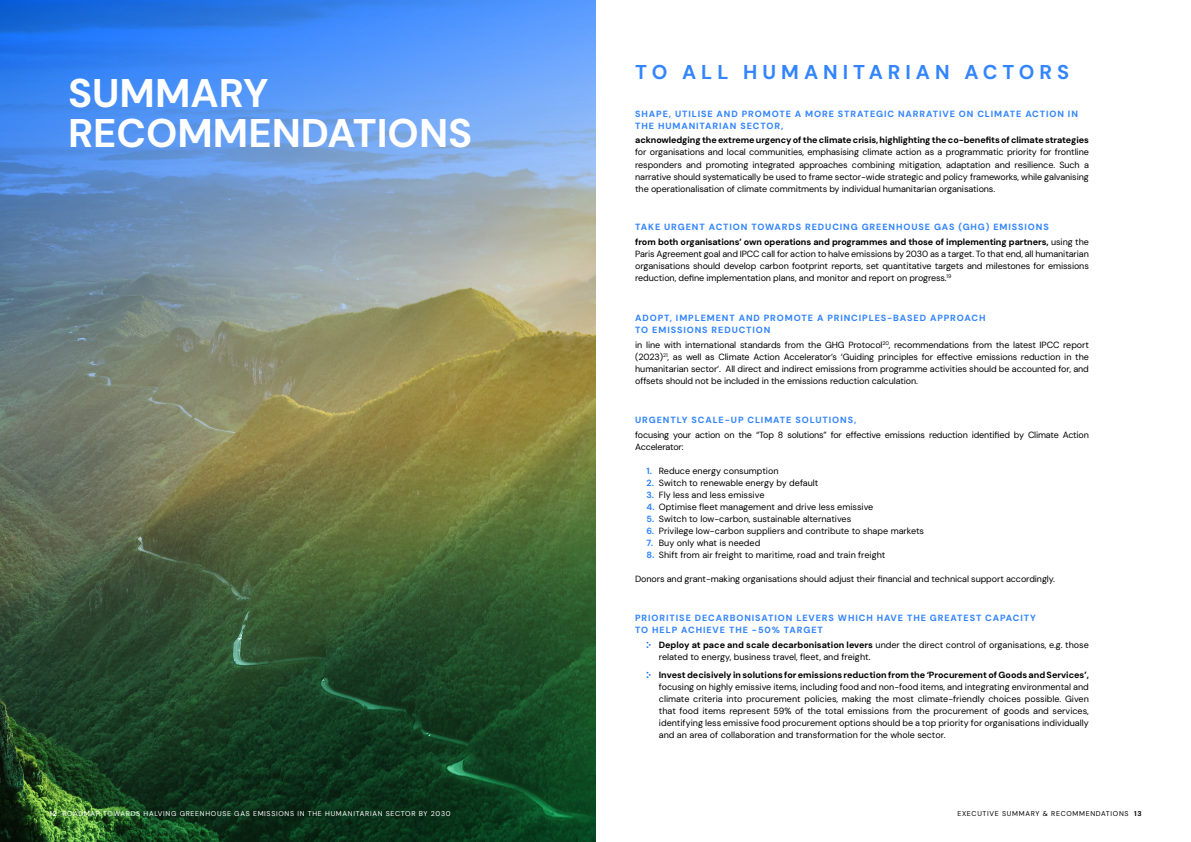
<style>
.page{position:relative;width:1191px;height:842px;background:#fff}
.page>*{position:absolute;margin:0;border:0;box-sizing:border-box;transform-origin:0 0}
.t1{font:700 40px/40px "DM Sans";color:#fff}
.H_20{font:700 20px "DM Sans";letter-spacing:.25em;color:#3385ff}
.BODY_9{font:9px/12px "DM Sans";letter-spacing:-.01em;color:#000;text-align:justify}
.H_9{font:800 9px/12px "DM Sans";letter-spacing:.1em;color:#3385ff}
.t2{font:7px "DM Sans";letter-spacing:.1em;color:#fff}
.t3{font:7px "DM Sans";letter-spacing:.1em;color:#000}
.s1{font-weight:700}
.s2{font-weight:700;color:#3385ff}
.s3{font-family:"Click Bits Icons 3";color:#06f}
</style>
<div class="page">
<svg style="left:0;top:0;width:595px;height:245px;background:#6297e1"></svg>
<img style="left:0;top:245px;width:595px;height:597px">
<p class="t1" style="left:68px;top:73px;width:406px">SUMMARY<br>RECOMMENDATIONS</p>
<p class="H_20" style="left:635px;top:60px;width:435px">TO ALL HUMANITARIAN ACTORS</p>
<p class="H_9" style="left:635px;top:108px;width:444px">SHAPE, UTILISE AND PROMOTE A MORE STRATEGIC NARRATIVE ON CLIMATE ACTION IN<br>THE HUMANITARIAN SECTOR,</p>
<p class="BODY_9" style="left:635px;top:134px;width:455px"><span class="s1">acknowledging the extreme urgency of the climate crisis, highlighting the co-benefits of climate strategies </span>for organisations and local communities, emphasising climate action as a programmatic priority for frontline responders and promoting integrated approaches combining mitigation, adaptation and resilience. Such a narrative should systematically be used to frame sector-wide strategic and policy frameworks, while galvanising the operationalisation of climate commitments by individual humanitarian organisations.</p>
<p class="H_9" style="left:635px;top:221px;width:415px">TAKE URGENT ACTION TOWARDS REDUCING GREENHOUSE GAS (GHG) EMISSIONS</p>
<p class="BODY_9" style="left:635px;top:236px;width:455px"><span class="s1">from both organisations’ own operations and programmes and those of implementing partners,</span> using the Paris Agreement goal and IPCC call for action to halve emissions by 2030 as a target. To that end, all humanitarian organisations should develop carbon footprint reports, set quantitative targets and milestones for emissions reduction, define implementation plans, and monitor and report on progress.<sup>19</sup></p>
<p class="H_9" style="left:635px;top:312px;width:352px">ADOPT, IMPLEMENT AND PROMOTE A PRINCIPLES-BASED APPROACH<br>TO EMISSIONS REDUCTION</p>
<p class="BODY_9" style="left:635px;top:338px;width:455px">in line with international standards from the GHG Protocol<sup>20</sup>, recommendations from the latest IPCC report (2023)<sup>21</sup>, as well as Climate Action Accelerator’s ‘Guiding principles for effective emissions reduction in the humanitarian sector‘. All direct and indirect emissions from programme activities should be accounted for, and offsets should not be included in the emissions reduction calculation.</p>
<p class="H_9" style="left:635px;top:414px;width:223px">URGENTLY SCALE-UP CLIMATE SOLUTIONS,</p>
<p class="BODY_9" style="left:635px;top:428px;width:455px">focusing your action on the “Top 8 solutions” for effective emissions reduction identified by Climate Action<br>Accelerator:</p>
<p class="BODY_9" style="left:646px;top:464px;width:134px"><span class="s2">1.</span> Reduce energy consumption</p>
<p class="BODY_9" style="left:646px;top:476px;width:173px"><span class="s2">2.</span> Switch to renewable energy by default</p>
<p class="BODY_9" style="left:646px;top:488px;width:119px"><span class="s2">3.</span> Fly less and less emissive</p>
<p class="BODY_9" style="left:646px;top:500px;width:228px"><span class="s2">4.</span> Optimise fleet management and drive less emissive</p>
<p class="BODY_9" style="left:646px;top:512px;width:206px"><span class="s2">5.</span> Switch to low-carbon, sustainable alternatives</p>
<p class="BODY_9" style="left:646px;top:524px;width:279px"><span class="s2">6.</span> Privilege low-carbon suppliers and contribute to shape markets</p>
<p class="BODY_9" style="left:646px;top:536px;width:115px"><span class="s2">7.</span> Buy only what is needed</p>
<p class="BODY_9" style="left:646px;top:548px;width:240px"><span class="s2">8.</span> Shift from air freight to maritime, road and train freight</p>
<p class="BODY_9" style="left:635px;top:572px;width:421px">Donors and grant-making organisations should adjust their financial and technical support accordingly.</p>
<p class="H_9" style="left:635px;top:612px;width:402px">PRIORITISE DECARBONISATION LEVERS WHICH HAVE THE GREATEST CAPACITY<br>TO HELP ACHIEVE THE -50% TARGET</p>
<p class="BODY_9" style="left:659px;top:639px;width:431px;text-indent:-12px"><span class="s3">n</span> <span class="s1">Deploy at pace and scale decarbonisation levers</span> under the direct control of organisations, e.g. those related to energy, business travel, fleet, and freight.</p>
<p class="BODY_9" style="left:659px;top:669px;width:431px;text-indent:-12px"><span class="s3">n</span> <span class="s1">Invest decisively in solutions for emissions reduction from the ‘Procurement of Goods and Services’, </span>focusing on highly emissive items, including food and non-food items, and integrating environmental and climate criteria into procurement policies, making the most climate-friendly choices possible. Given that food items represent 59% of the total emissions from the procurement of goods and services, identifying less emissive food procurement options should be a top priority for organisations individually and an area of collaboration and transformation for the whole sector.</p>
<p class="t2" style="left:49px;top:810px;width:403px"><span class="s1">12</span> ROADMAP TOWARDS HALVING GREENHOUSE GAS EMISSIONS IN THE HUMANITARIAN SECTOR BY 2030</p>
<p class="t3" style="left:957px;top:810px;width:186px">EXECUTIVE SUMMARY &amp; RECOMMENDATIONS <span class="s1">13</span></p>
</div>
